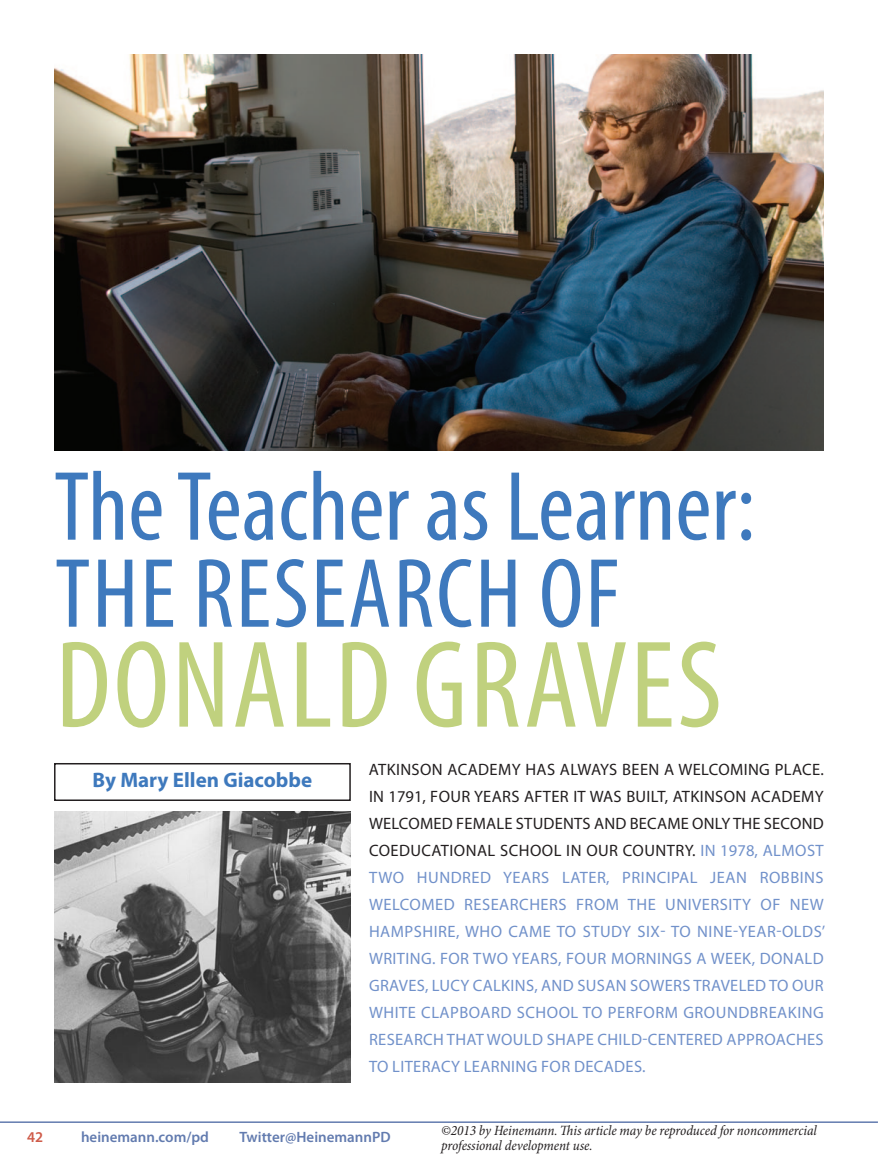
<style>
.page{position:relative;width:878px;height:1168px;background:#fff}
.page>*{position:absolute;margin:0;border:0;box-sizing:border-box;transform-origin:0 0}
.t1{font:condensed 125.1px "Myriad Pro";letter-spacing:.02em;color:#c0d17e}
.t2{font:condensed 99.45px/87px "Myriad Pro";color:#3e79bd}
.t3{font:700 21px "Myriad Pro";color:#3e79bd}
.t4{font:16.5px/27px "Myriad Pro";letter-spacing:.02em;color:#7191ca;text-align:justify}
.t5{font:600 15px "Myriad Pro";color:#627baf}
.t6{font:600 15px "Myriad Pro";color:#cf5b49}
.t7{font:italic condensed 14.25px/15px "Minion Pro";letter-spacing:-.005em;color:#231f20}
.s1{color:#231f20}
</style>
<div class="page">
<hr style="left:0;top:1121px;width:878px;height:2px;background:#627baf">
<img style="left:54px;top:54px;width:770px;height:397px">
<div style="left:54px;top:763px;width:297px;height:38px;border:2px solid #231f20"></div>
<img style="left:54px;top:811px;width:297px;height:271px">
<h2 class="t2" style="left:54px;top:472px;width:703px">The Teacher as Learner:<br>THE RESEARCH OF</h2>
<h1 class="t1" style="left:55px;top:640px;width:668px">DONALD GRAVES</h1>
<p class="t3" style="left:93px;top:772px;width:221px">By Mary Ellen Giacobbe</p>
<p class="t4" style="left:369px;top:757px;width:458px"><span class="s1">ATKINSON ACADEMY HAS ALWAYS BEEN A WELCOMING PLACE.<br>IN 1791, FOUR YEARS AFTER IT WAS BUILT, ATKINSON ACADEMY WELCOMED FEMALE STUDENTS AND BECAME ONLY THE SECOND COEDUCATIONAL SCHOOL IN OUR COUNTRY.</span> IN 1978, ALMOST TWO HUNDRED YEARS LATER, PRINCIPAL JEAN ROBBINS WELCOMED RESEARCHERS FROM THE UNIVERSITY OF NEW HAMPSHIRE, WHO CAME TO STUDY SIX- TO NINE-YEAR-OLDS’ WRITING. FOR TWO YEARS, FOUR MORNINGS A WEEK, DONALD GRAVES, LUCY CALKINS, AND SUSAN SOWERS TRAVELED TO OUR WHITE CLAPBOARD SCHOOL TO PERFORM GROUNDBREAKING RESEARCH THAT WOULD SHAPE CHILD-CENTERED APPROACHES TO LITERACY LEARNING FOR DECADES.</p>
<p class="t6" style="left:27px;top:1131px;width:18px">42</p>
<p class="t5" style="left:81px;top:1131px;width:129px">heinemann.com/pd</p>
<p class="t5" style="left:239px;top:1131px;width:153px">Twitter@HeinemannPD</p>
<p class="t7" style="left:441px;top:1124px;width:377px">©2013 by Heinemann. This article may be reproduced for noncommercial professional development use.</p>
</div>
